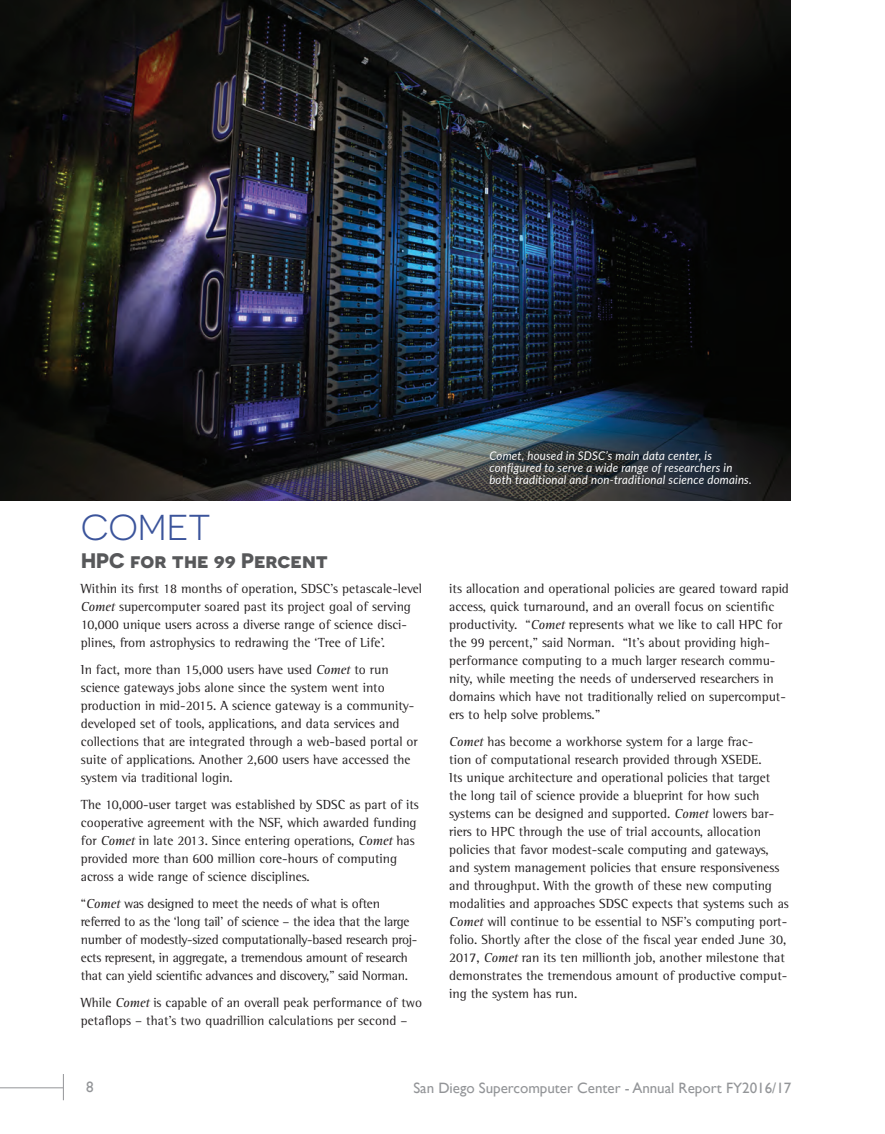
<style>
.page{position:relative;width:885px;height:1134px;background:#fff}
.page>*{position:absolute;margin:0;border:0;box-sizing:border-box;transform-origin:0 0}
.t1{font:36px "Novecentosanswide";color:#3b549b}
.t2{font:700 21px "Novecentosanswide";color:#57585a}
.t3{font:15px "Gill Sans";color:#939598}
.t4{font:13.5px/18px "Rotis Semi Serif Std";color:#231f20}
.t5{font:13.5px/18px "Rotis Semi Serif Std";letter-spacing:-.02em;color:#231f20}
.t6{font:italic 12px/12px "Lato";letter-spacing:.02em;color:#fff;scale:.95 1}
.s1{font-family:"Rotis Serif Std";font-style:italic}
</style>
<div class="page">
<img style="left:0;top:0;width:790px;height:500px">
<hr style="left:0;top:1087px;width:90px;height:1px;background:#939598">
<div style="left:63px;top:1074px;width:54px;height:26px;background:#fff"></div>
<svg style="left:63px;top:1074px;width:1px;height:26px"></svg>
<h1 class="t1" style="left:81px;top:507px;width:131px">COMET</h1>
<h2 class="t2" style="left:81px;top:548px;width:248px">HPC for the 99 Percent</h2>
<p class="t4" style="left:81px;top:580px;width:342px">Within its first 18 months of operation, SDSC’s petascale-level <span class="s1">Comet</span> supercomputer soared past its project goal of serving 10,000 unique users across a diverse range of science disci&shy;plines, from astrophysics to redrawing the ‘Tree of Life’.</p>
<p class="t4" style="left:81px;top:661px;width:338px">In fact, more than 15,000 users have used <span class="s1">Comet</span> to run science gateways jobs alone since the system went into production in mid-2015. A science gateway is a community&shy;developed set of tools, applications, and data services and collections that are integrated through a web-based portal or suite of applications. Another 2,600 users have accessed the system via traditional login.</p>
<p class="t4" style="left:81px;top:796px;width:339px">The 10,000-user target was established by SDSC as part of its cooperative agreement with the NSF, which awarded funding for <span class="s1">Comet</span> in late 2013. Since entering operations, <span class="s1">Comet</span> has provided more than 600 million core-hours of computing across a wide range of science disciplines.</p>
<p class="t5" style="left:81px;top:895px;width:338px">“<span class="s1">Comet</span> was designed to meet the needs of what is often referred to as the ‘long tail’ of science – the idea that the large number of modestly-sized computationally-based research proj&shy;ects represent, in aggregate, a tremendous amount of research that can yield scientific advances and discovery,” said Norman.</p>
<p class="t4" style="left:81px;top:994px;width:343px">While <span class="s1">Comet</span> is capable of an overall peak performance of two petaflops – that’s two quadrillion calculations per second –</p>
<p class="t6" style="left:489px;top:449px;width:277px">Comet, housed in SDSC’s main data center, is configured to serve a wide range of researchers in both traditional and non-traditional science domains.</p>
<p class="t4" style="left:449px;top:580px;width:341px">its allocation and operational policies are geared toward rapid access, quick turnaround, and an overall focus on scientific productivity. “<span class="s1">Comet</span> represents what we like to call HPC for the 99 percent,” said Norman. “It’s about providing high&shy;performance computing to a much larger research commu&shy;nity, while meeting the needs of underserved researchers in domains which have not traditionally relied on supercomput&shy;ers to help solve problems.”</p>
<p class="t4" style="left:449px;top:733px;width:341px"><span class="s1">Comet</span> has become a workhorse system for a large frac-<br>tion of computational research provided through XSEDE.<br>Its unique architecture and operational policies that target the long tail of science provide a blueprint for how such systems can be designed and supported. <span class="s1">Comet</span> lowers bar&shy;riers to HPC through the use of trial accounts, allocation policies that favor modest-scale computing and gateways, and system management policies that ensure responsiveness and throughput. With the growth of these new computing modalities and approaches SDSC expects that systems such as <span class="s1">Comet</span> will continue to be essential to NSF’s computing port&shy;folio. Shortly after the close of the fiscal year ended June 30, 2017, <span class="s1">Comet</span> ran its ten millionth job, another milestone that demonstrates the tremendous amount of productive comput&shy;ing the system has run.</p>
<p class="t3" style="left:86px;top:1079px;width:9px">8</p>
<p class="t3" style="left:413px;top:1079px;width:379px">San Diego Supercomputer Center - Annual Report FY2016/17</p>
</div>
